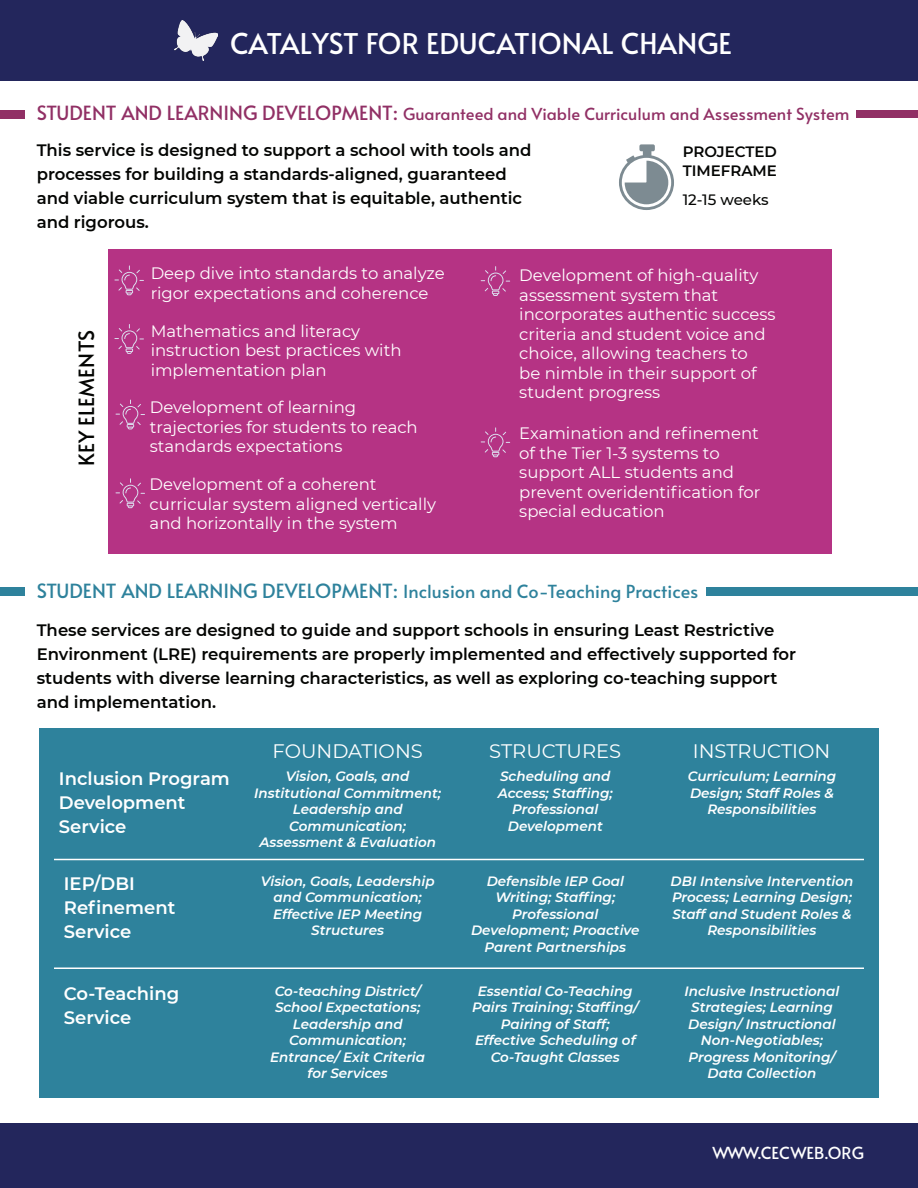
<style>
.page{position:relative;width:918px;height:1188px;background:#fff}
.page>*{position:absolute;margin:0;border:0;box-sizing:border-box;transform-origin:0 0}
.t1{font:28.5px "Alata";color:#fff}
.t2{font:21px "Alata";letter-spacing:.01em;color:#040503}
.t3{font:19.5px "Montserrat";color:#fff}
.t4{font:600 18px/24px "Montserrat";color:#fff}
.t5{font:18px "Alata";color:#2e829c}
.t6{font:16.5px/19.5px "Montserrat";color:#fff}
.t7{font:600 16.5px/24px "Montserrat";color:#040503}
.t8{font:16.5px "Alata";color:#913065}
.t9{font:16.5px "Alata";color:#fff}
.t10{font:600 15px "Montserrat";color:#040503}
.t11{font:500 15px "Montserrat";color:#040503}
.t12{font:italic 600 13.5px/16.5px "Montserrat";color:#fff;text-align:center}
.s1{font-size:19.5px}
</style>
<div class="page">
<svg style="left:619px;top:144px;width:55px;height:66px"></svg>
<div style="left:0;top:0;width:918px;height:81px;background:#23265c"></div>
<div style="left:856px;top:110px;width:62px;height:8px;background:#913065"></div>
<div style="left:0;top:110px;width:25px;height:8px;background:#913065"></div>
<div style="left:707px;top:588px;width:211px;height:8px;background:#2e829c"></div>
<div style="left:0;top:588px;width:25px;height:8px;background:#2e829c"></div>
<div style="left:0;top:1124px;width:918px;height:64px;background:#23265c"></div>
<div style="left:108px;top:249px;width:724px;height:305px;background:#b53384"></div>
<div style="left:39px;top:728px;width:840px;height:370px;background:#2e829c"></div>
<svg style="left:114px;top:266px;width:30px;height:29px"></svg>
<svg style="left:116px;top:400px;width:29px;height:29px"></svg>
<svg style="left:116px;top:478px;width:29px;height:30px"></svg>
<svg style="left:481px;top:266px;width:29px;height:30px"></svg>
<svg style="left:481px;top:427px;width:29px;height:30px"></svg>
<svg style="left:114px;top:324px;width:30px;height:30px"></svg>
<hr style="left:54px;top:859px;width:810px;height:1px;background:#fff">
<hr style="left:54px;top:968px;width:810px;height:1px;background:#fff">
<img style="left:174px;top:20px;width:43px;height:41px">
<p class="t1" style="left:230px;top:19px;width:503px">CATALYST FOR EDUCATIONAL CHANGE</p>
<p class="t8" style="left:37px;top:100px;width:814px"><span class="s1">STUDENT AND LEARNING DEVELOPMENT:</span> Guaranteed and Viable Curriculum and Assessment System</p>
<p class="t7" style="left:37px;top:137px;width:496px">This service is designed to support a school with tools and processes for building a standards-aligned, guaranteed and viable curriculum system that is equitable, authentic and rigorous.</p>
<p class="t10" style="left:683px;top:141px;width:96px">PROJECTED</p>
<p class="t10" style="left:683px;top:160px;width:96px">TIMEFRAME</p>
<p class="t11" style="left:683px;top:189px;width:87px">12-15 weeks</p>
<p class="t2" style="left:68px;top:466px;width:137px;rotate:-90deg">KEY ELEMENTS</p>
<p class="t6" style="left:151px;top:263px;width:296px">Deep dive into standards to analyze rigor expectations and coherence</p>
<p class="t6" style="left:151px;top:320px;width:252px">Mathematics and literacy instruction best practices with implementation plan</p>
<p class="t6" style="left:150px;top:397px;width:270px">Development of learning trajectories for students to reach standards expectations</p>
<p class="t6" style="left:150px;top:474px;width:288px">Development of a coherent curricular system aligned vertically and horizontally in the system</p>
<p class="t6" style="left:519px;top:265px;width:258px">Development of high-quality assessment system that incorporates authentic success criteria and student voice and choice, allowing teachers to<br>be nimble in their support of student progress</p>
<p class="t6" style="left:519px;top:423px;width:243px">Examination and refinement of the Tier 1-3 systems to support ALL students and prevent overidentification for special education</p>
<p class="t5" style="left:37px;top:575px;width:663px"><span class="s1">STUDENT AND LEARNING DEVELOPMENT:</span> Inclusion and Co-Teaching Practices</p>
<p class="t7" style="left:37px;top:617px;width:761px">These services are designed to guide and support schools in ensuring Least Restrictive Environment (LRE) requirements are properly implemented and effectively supported for students with diverse learning characteristics, as well as exploring co-teaching support and implementation.</p>
<p class="t3" style="left:273px;top:737px;width:152px">FOUNDATIONS</p>
<p class="t3" style="left:489px;top:737px;width:133px">STRUCTURES</p>
<p class="t3" style="left:693px;top:737px;width:139px">INSTRUCTION</p>
<p class="t4" style="left:59px;top:766px;width:172px">Inclusion Program<br>Development<br>Service</p>
<p class="t12" style="left:254px;top:768px;width:188px">Vision, Goals, and<br>Institutional Commitment;<br>Leadership and<br>Communication;<br>Assessment &amp; Evaluation</p>
<p class="t12" style="left:498px;top:768px;width:116px">Scheduling and<br>Access; Staffing;<br>Professional<br>Development</p>
<p class="t12" style="left:688px;top:768px;width:150px">Curriculum; Learning<br>Design; Staff Roles &amp;<br>Responsibilities</p>
<p class="t12" style="left:261px;top:872px;width:175px">Vision, Goals, Leadership and Communication;<br>Effective IEP Meeting<br>Structures</p>
<p class="t12" style="left:471px;top:872px;width:170px">Defensible IEP Goal<br>Writing; Staffing;<br>Professional<br>Development; Proactive<br>Parent Partnerships</p>
<p class="t12" style="left:671px;top:872px;width:184px">DBI Intensive Intervention<br>Process; Learning Design;<br>Staff and Student Roles &amp;<br>Responsibilities</p>
<p class="t12" style="left:270px;top:982px;width:156px">Co-teaching District/<br>School Expectations;<br>Leadership and<br>Communication;<br>Entrance/ Exit Criteria for Services</p>
<p class="t12" style="left:472px;top:982px;width:168px">Essential Co-Teaching<br>Pairs Training; Staffing/<br>Pairing of Staff;<br>Effective Scheduling of<br>Co-Taught Classes</p>
<p class="t12" style="left:685px;top:982px;width:156px">Inclusive Instructional<br>Strategies; Learning<br>Design/ Instructional<br>Non-Negotiables;<br>Progress Monitoring/<br>Data Collection</p>
<p class="t4" style="left:64px;top:871px;width:113px">IEP/DBI<br>Refinement<br>Service</p>
<p class="t4" style="left:64px;top:981px;width:117px">Co-Teaching<br>Service</p>
<p class="t9" style="left:712px;top:1139px;width:153px">WWW.CECWEB.ORG</p>
</div>
